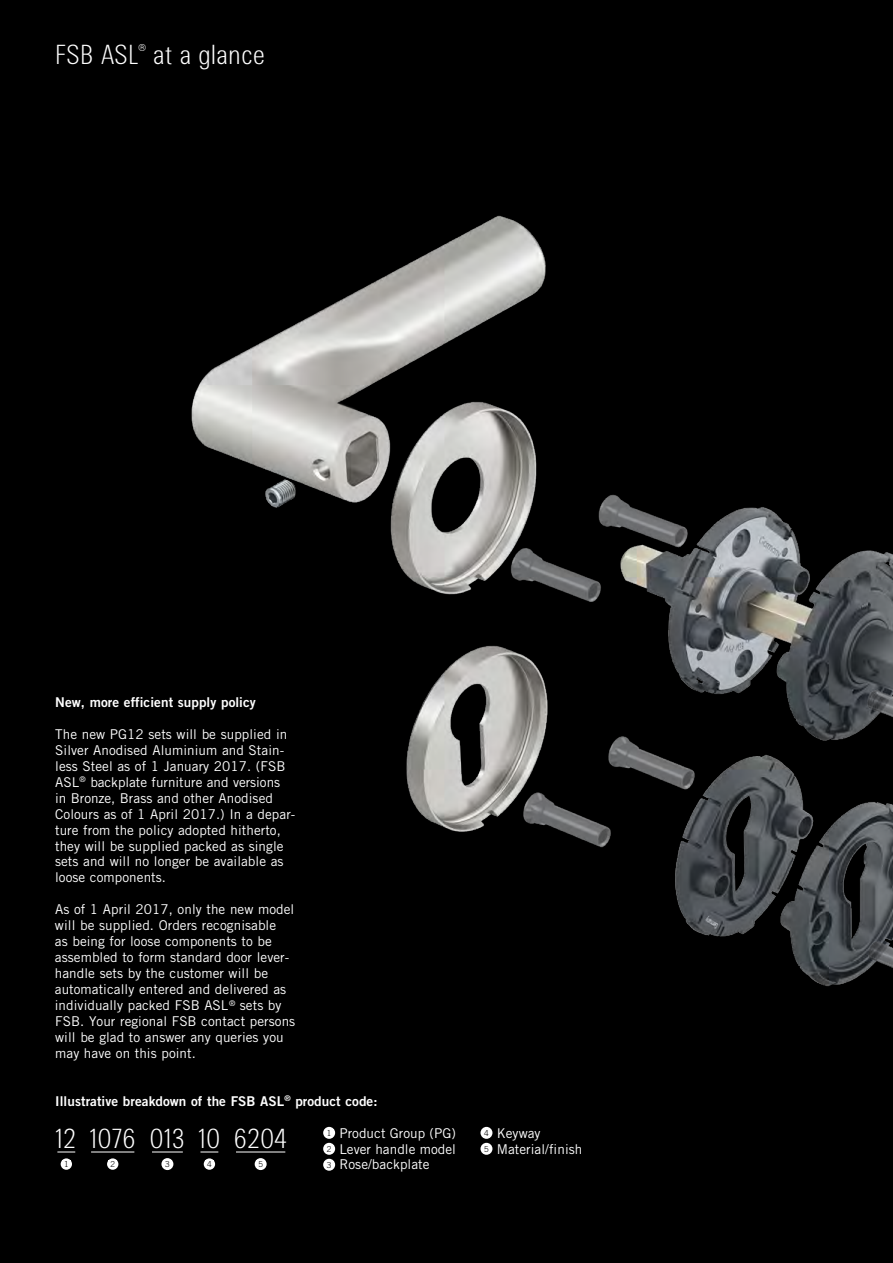
<style>
.page{position:relative;width:893px;height:1263px;background:#000}
.page>*{position:absolute;margin:0;border:0;box-sizing:border-box;transform-origin:0 0}
.t1{font:27px "Traffic Mager";color:#fff}
.t2{font:13.5px/15.9px "FSB Trade";letter-spacing:.005em;color:#fff}
.t3{font:13.5px "FSB Trade Bold Two";letter-spacing:.005em;color:#fff}
.t4{font:300 8.25px "FSB Trade";color:#000}
.s1{font-weight:300;font-size:8.25px;color:#000}
</style>
<div class="page">
<img style="left:191px;top:215px;width:702px;height:921px">
<svg style="left:323px;top:1127px;width:12px;height:12px"></svg>
<div style="left:325px;top:1130px;width:9px;height:6px;background:#fff"></div>
<div style="left:323px;top:1143px;width:12px;height:12px;background:#fff;border-radius:50%"></div>
<div style="left:323px;top:1159px;width:12px;height:12px;background:#fff;border-radius:50%"></div>
<svg style="left:480px;top:1127px;width:12px;height:12px"></svg>
<div style="left:482px;top:1130px;width:9px;height:6px;background:#fff"></div>
<svg style="left:480px;top:1143px;width:12px;height:12px"></svg>
<div style="left:482px;top:1146px;width:9px;height:6px;background:#fff"></div>
<hr style="left:236px;top:1152px;width:49px;height:1px;background:#fff">
<hr style="left:152px;top:1152px;width:31px;height:1px;background:#fff">
<svg style="left:57px;top:1152px;width:18px;height:1px"></svg>
<svg style="left:200px;top:1152px;width:18px;height:1px"></svg>
<hr style="left:91px;top:1152px;width:43px;height:1px;background:#fff">
<svg style="left:61px;top:1158px;width:11px;height:12px"></svg>
<div style="left:62px;top:1161px;width:9px;height:6px;background:#fff"></div>
<svg style="left:204px;top:1158px;width:11px;height:12px"></svg>
<div style="left:205px;top:1161px;width:9px;height:6px;background:#fff"></div>
<div style="left:107px;top:1158px;width:11px;height:12px;background:#fff;border-radius:50%"></div>
<div style="left:255px;top:1158px;width:12px;height:12px;background:#fff;border-radius:50%"></div>
<svg style="left:161px;top:1158px;width:12px;height:12px"></svg>
<div style="left:163px;top:1161px;width:9px;height:6px;background:#fff"></div>
<h1 class="t1" style="left:55px;top:38px;width:211px">FSB ASL<sup>®</sup> at a glance</h1>
<p class="t3" style="left:55px;top:694px;width:202px">New, more efficient supply policy</p>
<p class="t2" style="left:55px;top:726px;width:242px">The new PG12 sets will be supplied in Silver Anodised Aluminium and Stain&shy;less Steel as of 1 January 2017. (FSB ASL<sup>®</sup> backplate furniture and versions<br>in Bronze, Brass and other Anodised Colours as of 1 April 2017.) In a depar&shy;ture from the policy adopted hitherto, they will be supplied packed as single sets and will no longer be available as loose components.</p>
<p class="t2" style="left:55px;top:901px;width:242px">As of 1 April 2017, only the new model will be supplied. Orders recognisable<br>as being for loose components to be assembled to form standard door lever&shy;handle sets by the customer will be automatically entered and delivered as individually packed FSB ASL<sup>®</sup> sets by FSB. Your regional FSB contact persons will be glad to answer any queries you may have on this point.</p>
<p class="t3" style="left:55px;top:1092px;width:324px">Illustrative breakdown of the FSB ASL<sup>®</sup> product code:</p>
<h1 class="t1" style="left:55px;top:1122px;width:234px">12 1076 013 10 6204</h1>
<p class="t2" style="left:327px;top:1124px;width:131px;text-align:justify"><span class="s1">1</span> Product Group (PG)<br><span class="s1">2</span> Lever handle model <span class="s1">3</span> Rose/backplate</p>
<p class="t2" style="left:484px;top:1124px;width:100px"><span class="s1">4</span> Keyway<br><span class="s1">5</span> Material/finish</p>
<p class="t4" style="left:64px;top:1159px;width:6px">1</p>
<p class="t4" style="left:110px;top:1159px;width:6px">2</p>
<p class="t4" style="left:165px;top:1159px;width:6px">3</p>
<p class="t4" style="left:207px;top:1159px;width:6px">4</p>
<p class="t4" style="left:258px;top:1159px;width:6px">5</p>
</div>
